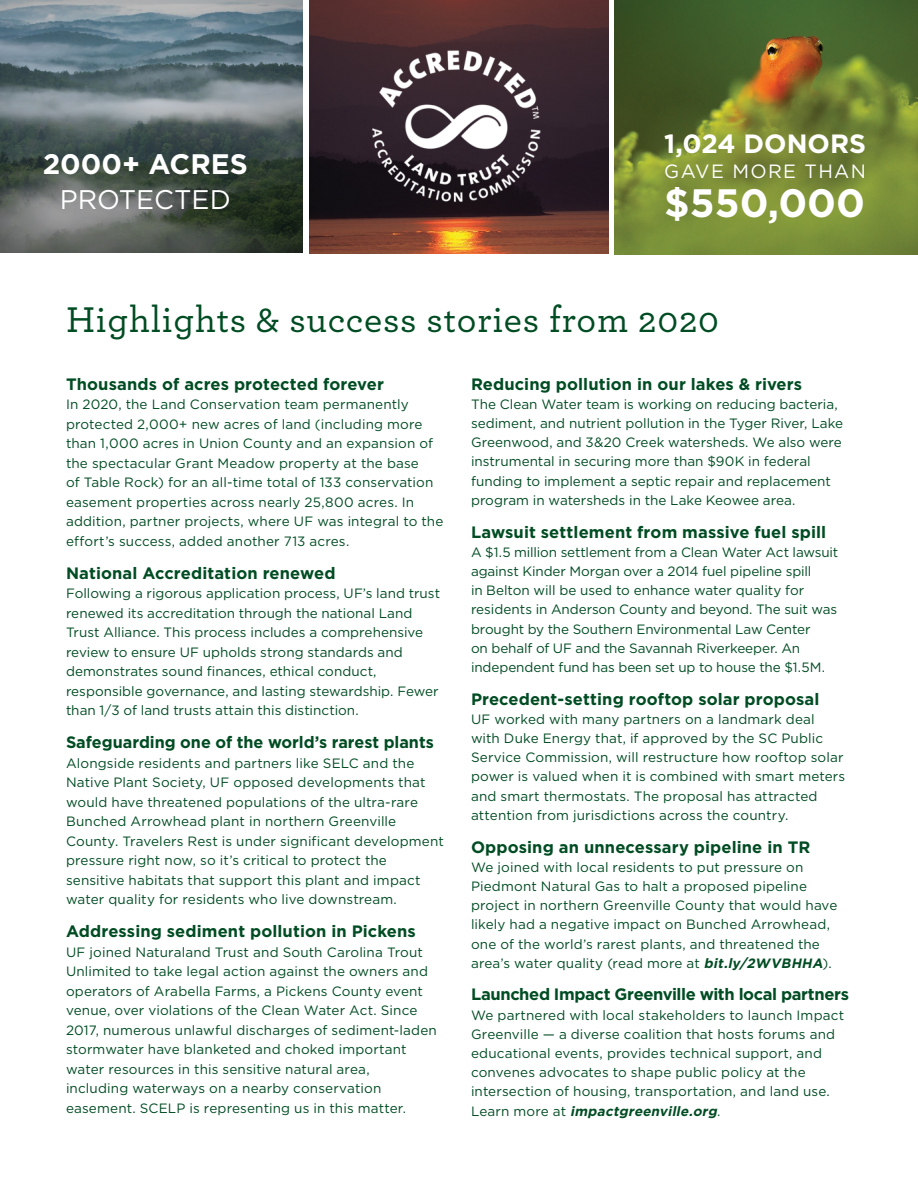
<style>
.page{position:relative;width:918px;height:1188px;background:#fff}
.page>*{position:absolute;margin:0;border:0;box-sizing:border-box;transform-origin:0 0}
.t1{font:700 39.6px "Gotham HTF";color:#fff}
.t2{font:500 37.5px "Archer";letter-spacing:.02em;color:#004c23}
.t3{font:700 28.2px "Gotham HTF";color:#fff}
.t4{font:27px "Gotham HTF";color:#fff}
.t5{font:700 26.4px "Gotham HTF";color:#fff}
.t6{font:19.2px "Gotham HTF";letter-spacing:.07em;color:#fff}
.t7{font:700 16.5px "Gotham HTF";letter-spacing:.005em;color:#004c23}
.t8{font:700 16.5px "Gotham HTF";letter-spacing:-.025em;color:#004c23}
.t9{font:13.5px/19.5px "Gotham HTF";letter-spacing:.005em;color:#004c23}
.s1{font-weight:700;font-style:italic}
</style>
<div class="page">
<img style="left:0;top:0;width:302px;height:253px">
<img style="left:310px;top:0;width:298px;height:254px">
<img style="left:614px;top:0;width:304px;height:255px">
<img style="left:344px;top:38px;width:224px;height:178px">
<h3 class="t3" style="left:43px;top:148px;width:207px">2000+ ACRES</h3>
<h3 class="t4" style="left:60px;top:184px;width:172px">PROTECTED</h3>
<h3 class="t5" style="left:664px;top:128px;width:203px">1,024 DONORS</h3>
<h3 class="t6" style="left:664px;top:160px;width:203px">GAVE MORE THAN</h3>
<h1 class="t1" style="left:664px;top:180px;width:202px">$550,000</h1>
<h2 class="t2" style="left:66px;top:292px;width:655px">Highlights &amp; success stories from 2020</h2>
<p class="t7" style="left:66px;top:374px;width:319px">Thousands of acres protected forever</p>
<p class="t9" style="left:66px;top:394px;width:379px">In 2020, the Land Conservation team permanently protected 2,000+ new acres of land (including more than 1,000 acres in Union County and an expansion of the spectacular Grant Meadow property at the base<br>of Table Rock) for an all-time total of 133 conservation easement properties across nearly 25,800 acres. In addition, partner projects, where UF was integral to the effort’s success, added another 713 acres.</p>
<p class="t7" style="left:66px;top:563px;width:271px">National Accreditation renewed</p>
<p class="t9" style="left:66px;top:583px;width:376px">Following a rigorous application process, UF’s land trust renewed its accreditation through the national Land Trust Alliance. This process includes a comprehensive review to ensure UF upholds strong standards and demonstrates sound finances, ethical conduct, responsible governance, and lasting stewardship. Fewer than 1/3 of land trusts attain this distinction.</p>
<p class="t7" style="left:66px;top:733px;width:369px">Safeguarding one of the world’s rarest plants</p>
<p class="t9" style="left:66px;top:753px;width:379px">Alongside residents and partners like SELC and the Native Plant Society, UF opposed developments that would have threatened populations of the ultra-rare Bunched Arrowhead plant in northern Greenville County. Travelers Rest is under significant development pressure right now, so it’s critical to protect the sensitive habitats that support this plant and impact water quality for residents who live downstream.</p>
<p class="t7" style="left:66px;top:922px;width:351px">Addressing sediment pollution in Pickens</p>
<p class="t9" style="left:66px;top:942px;width:372px">UF joined Naturaland Trust and South Carolina Trout Unlimited to take legal action against the owners and operators of Arabella Farms, a Pickens County event venue, over violations of the Clean Water Act. Since 2017, numerous unlawful discharges of sediment-laden stormwater have blanketed and choked important water resources in this sensitive natural area,<br>including waterways on a nearby conservation easement. SCELP is representing us in this matter.</p>
<p class="t7" style="left:471px;top:374px;width:333px">Reducing pollution in our lakes &amp; rivers</p>
<p class="t9" style="left:471px;top:394px;width:374px">The Clean Water team is working on reducing bacteria, sediment, and nutrient pollution in the Tyger River, Lake Greenwood, and 3&amp;20 Creek watersheds. We also were instrumental in securing more than $90K in federal funding to implement a septic repair and replacement program in watersheds in the Lake Keowee area.</p>
<p class="t7" style="left:471px;top:522px;width:357px">Lawsuit settlement from massive fuel spill</p>
<p class="t9" style="left:471px;top:542px;width:369px">A $1.5 million settlement from a Clean Water Act lawsuit against Kinder Morgan over a 2014 fuel pipeline spill<br>in Belton will be used to enhance water quality for residents in Anderson County and beyond. The suit was brought by the Southern Environmental Law Center<br>on behalf of UF and the Savannah Riverkeeper. An independent fund has been set up to house the $1.5M.</p>
<p class="t7" style="left:471px;top:689px;width:350px">Precedent-setting rooftop solar proposal</p>
<p class="t9" style="left:471px;top:709px;width:376px">UF worked with many partners on a landmark deal with Duke Energy that, if approved by the SC Public Service Commission, will restructure how rooftop solar power is valued when it is combined with smart meters and smart thermostats. The proposal has attracted attention from jurisdictions across the country.</p>
<p class="t7" style="left:471px;top:837px;width:341px">Opposing an unnecessary pipeline in TR</p>
<p class="t9" style="left:471px;top:857px;width:368px">We joined with local residents to put pressure on Piedmont Natural Gas to halt a proposed pipeline project in northern Greenville County that would have likely had a negative impact on Bunched Arrowhead, one of the world’s rarest plants, and threatened the area’s water quality (read more at <span class="s1">bit.ly/2WVBHHA</span>).</p>
<p class="t8" style="left:471px;top:985px;width:380px">Launched Impact Greenville with local partners</p>
<p class="t9" style="left:471px;top:1005px;width:375px">We partnered with local stakeholders to launch Impact Greenville — a diverse coalition that hosts forums and educational events, provides technical support, and convenes advocates to shape public policy at the intersection of housing, transportation, and land use.<br>L e a r n m o r e a t <span class="s1">impactgreenville.org</span>.</p>
</div>
